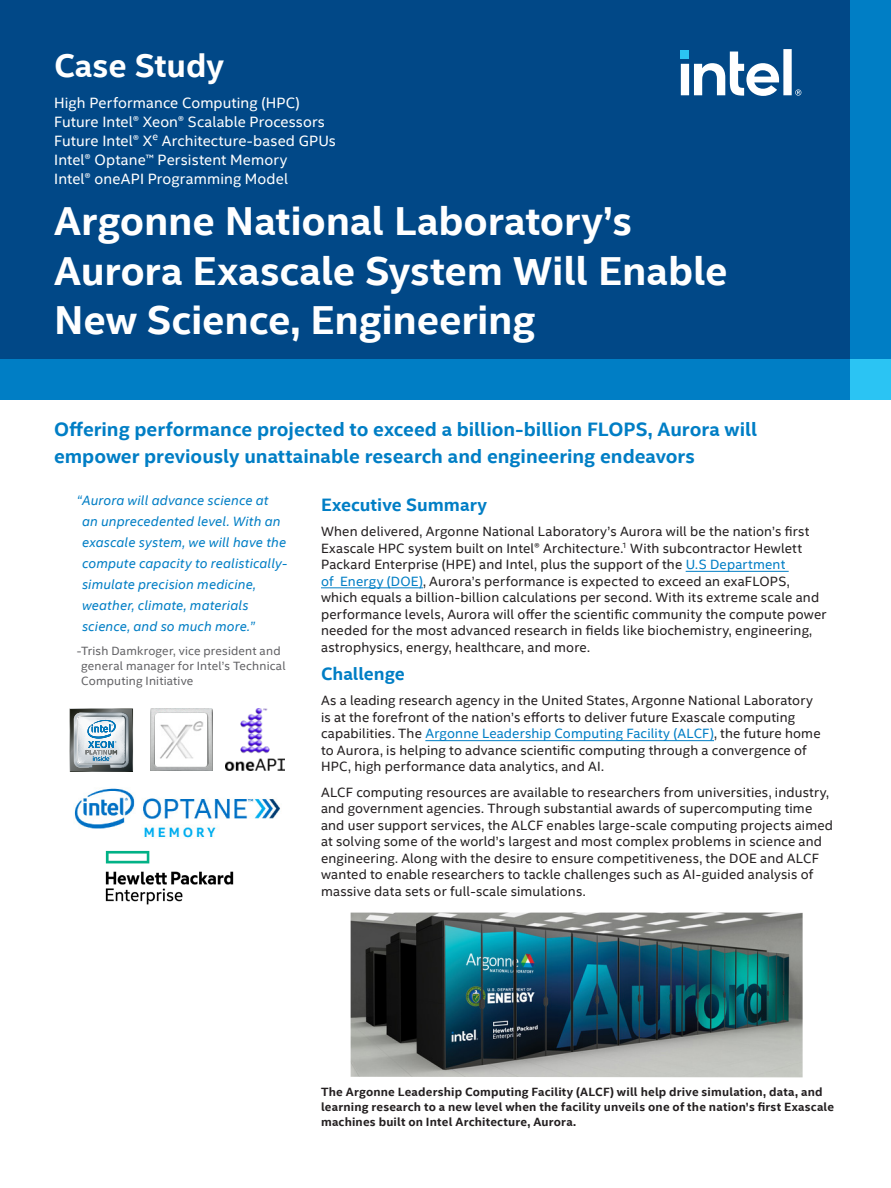
<style>
.page{position:relative;width:891px;height:1188px;background:#fff}
.page>*{position:absolute;margin:0;border:0;box-sizing:border-box;transform-origin:0 0}
.Main_Title{font:700 40.5px/49.5px "Intel Clear";letter-spacing:-.005em;color:#fff}
.t1{font:700 33px "Intel Clear";color:#fff}
.Subhead_1{font:700 19.5px/27px "Intel Clear";color:#007ec5}
.CopyHeaderBlue{font:700 18px "Intel Clear";color:#007ec5}
.Mini_Header{font:15px "Intel Clear";letter-spacing:.005em;color:#fff}
.MainCopy___Caption{font:13.5px/16.5px "Intel Clear";letter-spacing:.01em;color:#231f20}
.pull_quote{font:italic 13.5px/21px "Intel Clear";letter-spacing:.01em;color:#007ec5}
.t2{font:700 12px/15px "Intel Clear";letter-spacing:.015em;color:#231f20}
.quote_attribution{font:12px/15px "Intel Clear";letter-spacing:.015em;color:#636366}
.s1{color:#007ec5}
</style>
<div class="page">
<div style="left:0;top:0;width:891px;height:391px;background:#014887"></div>
<hr style="left:686px;top:571px;width:103px;height:1px;background:#007ec5">
<hr style="left:321px;top:587px;width:102px;height:1px;background:#007ec5">
<hr style="left:425px;top:740px;width:289px;height:1px;background:#007ec5">
<img style="left:351px;top:913px;width:452px;height:164px">
<svg style="left:70px;top:708px;width:63px;height:64px;background:#99a7af"></svg>
<img style="left:150px;top:708px;width:62px;height:63px">
<img style="left:225px;top:708px;width:59px;height:63px">
<img style="left:74px;top:788px;width:206px;height:50px">
<img style="left:105px;top:850px;width:129px;height:55px">
<svg style="left:681px;top:49px;width:120px;height:47px"></svg>
<div style="left:0;top:360px;width:891px;height:40px;background:#007ec5"></div>
<div style="left:850px;top:0;width:41px;height:400px;background:#007ec5"></div>
<div style="left:850px;top:360px;width:41px;height:40px;background:#2bc4f3"></div>
<h2 class="t1" style="left:54px;top:45px;width:172px">Case Study</h2>
<p class="Mini_Header" style="left:54px;top:93px;width:247px">High Performance Computing (HPC)</p>
<p class="Mini_Header" style="left:54px;top:112px;width:272px">Future Intel® Xeon® Scalable Processors</p>
<p class="Mini_Header" style="left:54px;top:132px;width:283px">Future Intel® X<sup>e</sup> Architecture-based GPUs</p>
<p class="Mini_Header" style="left:54px;top:151px;width:235px">Intel® Optane™ Persistent Memory</p>
<p class="Mini_Header" style="left:54px;top:170px;width:236px">Intel® oneAPI Programming Model</p>
<p class="Main_Title" style="left:54px;top:197px;width:675px">Argonne National Laboratory’s<br>Aurora Exascale System Will Enable<br>New Science, Engineering</p>
<p class="Subhead_1" style="left:54px;top:416px;width:705px">Offering performance projected to exceed a billion-billion FLOPS, Aurora will empower previously unattainable research and engineering endeavors</p>
<p class="pull_quote" style="left:82px;top:489px;width:207px;text-indent:-5px">“Aurora will advance science at an unprecedented level. With an exascale system, we will have the compute capacity to realistically&shy;simulate precision medicine, weather, climate, materials science, and so much more.”</p>
<p class="quote_attribution" style="left:81px;top:643px;width:206px;text-indent:-4px">-Trish Damkroger, vice president and general manager for Intel’s Technical<br>Computing Initiative</p>
<p class="CopyHeaderBlue" style="left:321px;top:493px;width:168px">Executive Summary</p>
<p class="MainCopy___Caption" style="left:321px;top:523px;width:507px">When delivered, Argonne National Laboratory’s Aurora will be the nation’s first Exascale HPC system built on Intel® Architecture.<sup>1</sup> With subcontractor Hewlett Packard Enterprise (HPE) and Intel, plus the support of the <span class="s1">U.S Department<br>of Energy (DOE)</span>, Aurora’s performance is expected to exceed an exaFLOPS, which equals a billion-billion calculations per second. With its extreme scale and performance levels, Aurora will offer the scientific community the compute power needed for the most advanced research in fields like biochemistry, engineering, astrophysics, energy, healthcare, and more.</p>
<p class="CopyHeaderBlue" style="left:321px;top:663px;width:85px">Challenge</p>
<p class="MainCopy___Caption" style="left:321px;top:693px;width:501px">As a leading research agency in the United States, Argonne National Laboratory is at the forefront of the nation’s efforts to deliver future Exascale computing capabilities. The <span class="s1">Argonne Leadership Computing Facility (ALCF)</span>, the future home to Aurora, is helping to advance scientific computing through a convergence of HPC, high performance data analytics, and AI.</p>
<p class="MainCopy___Caption" style="left:321px;top:784px;width:514px">ALCF computing resources are available to researchers from universities, industry, and government agencies. Through substantial awards of supercomputing time and user support services, the ALCF enables large-scale computing projects aimed at solving some of the world’s largest and most complex problems in science and engineering. Along with the desire to ensure competitiveness, the DOE and ALCF wanted to enable researchers to tackle challenges such as AI-guided analysis of massive data sets or full-scale simulations.</p>
<p class="t2" style="left:321px;top:1084px;width:515px">The Argonne Leadership Computing Facility (ALCF) will help drive simulation, data, and learning research to a new level when the facility unveils one of the nation’s first Exascale machines built on Intel Architecture, Aurora.</p>
</div>
